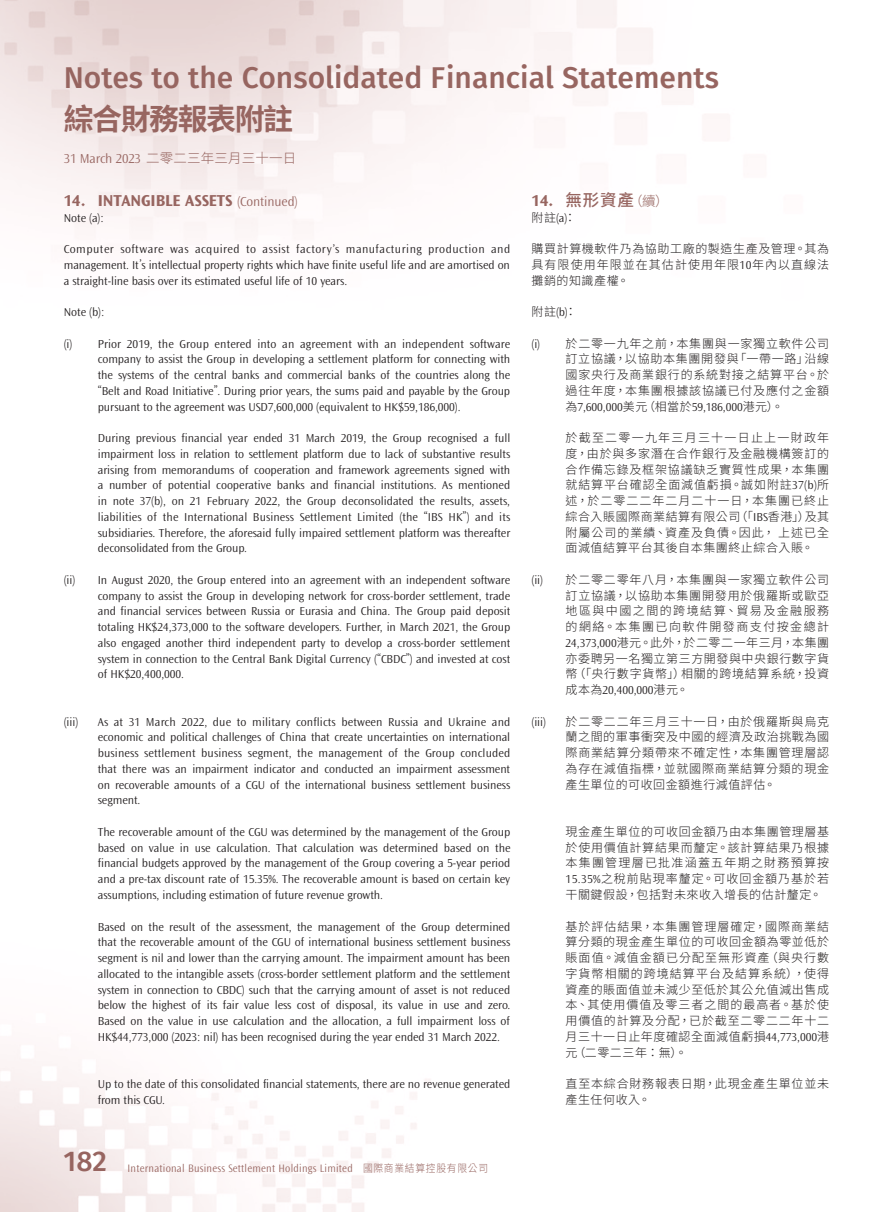
<style>
.page{position:relative;width:893px;height:1212px;background:#fff}
.page>*{position:absolute;margin:0;border:0;box-sizing:border-box;transform-origin:0 0}
.t1{font:500 30px "Fira Sans";color:#976560}
.t2{font:700 30px "Source Han Sans TC";letter-spacing:-.05em;color:#976560}
.t3{font:500 28.5px "Fira Sans";color:#976560}
.Heading_1{font:700 16.5px "Ocean Sans Std";letter-spacing:-.005em;color:#976560}
.C_Heading_1{font:500 16.5px "Source Han Sans TC";color:#976560}
.t4{font:300 13.5px "Ocean Sans Std";letter-spacing:-.01em;color:#976560}
.Notes{font:300 12px/15.8px "Ocean Sans Std";letter-spacing:-.005em;color:#231f20;text-align:justify}
.C_Notes{font:300 12px/15.8px "Source Han Sans TC";letter-spacing:.065em;color:#231f20;text-align:justify}
.C_Notes-2{font:300 12px "Ocean Sans Std";color:#231f20}
.t5{font:300 11.25px "Ocean Sans Std";letter-spacing:.025em;color:#976560;scale:.93 1}
.s1{font-family:"Source Han Sans TC"}
.s2{font-weight:300;font-size:13.5px}
.s3{font-family:"Source Han Sans TC";font-size:10.5px}
.s4{font-family:"Ocean Sans Std";font-weight:700}
.s5{font-family:"Ocean Sans Std"}
</style>
<div class="page">
<h1 class="t1" style="left:64px;top:56px;width:657px">Notes to the Consolidated Financial Statements</h1>
<h1 class="t2" style="left:64px;top:102px;width:231px">綜合財務報表附註</h1>
<p class="t4" style="left:64px;top:151px;width:234px">31 March 2023 <span class="s1">二零二三年三月三十一日</span></p>
<p class="Heading_1" style="left:64px;top:191px;width:236px">14. INTANGIBLE ASSETS <span class="s2">(Continued)</span></p>
<p class="Notes" style="left:64px;top:210px;width:41px">Note (a):</p>
<p class="Notes" style="left:64px;top:241px;width:448px">Computer software was acquired to assist factory’s manufacturing production and management. It’s intellectual property rights which have finite useful life and are amortised on a straight-line basis over its estimated useful life of 10 years.</p>
<p class="Notes" style="left:64px;top:304px;width:42px">Note (b):</p>
<p class="Notes" style="left:98px;top:336px;width:414px;text-indent:-34px">(i) Prior 2019, the Group entered into an agreement with an independent software company to assist the Group in developing a settlement platform for connecting with the systems of the central banks and commercial banks of the countries along the “Belt and Road Initiative”. During prior years, the sums paid and payable by the Group pursuant to the agreement was USD7,600,000 (equivalent to HK$59,186,000).</p>
<p class="Notes" style="left:98px;top:430px;width:414px">During previous financial year ended 31 March 2019, the Group recognised a full impairment loss in relation to settlement platform due to lack of substantive results arising from memorandums of cooperation and framework agreements signed with a number of potential cooperative banks and financial institutions. As mentioned in note 37(b), on 21 February 2022, the Group deconsolidated the results, assets, liabilities of the International Business Settlement Limited (the “IBS HK”) and its subsidiaries. Therefore, the aforesaid fully impaired settlement platform was thereafter deconsolidated from the Group.</p>
<p class="Notes" style="left:64px;top:572px;width:13px">(ii)</p>
<p class="Notes" style="left:98px;top:572px;width:414px">In August 2020, the Group entered into an agreement with an independent software company to assist the Group in developing network for cross-border settlement, trade and financial services between Russia or Eurasia and China. The Group paid deposit totaling HK$24,373,000 to the software developers. Further, in March 2021, the Group also engaged another third independent party to develop a cross-border settlement system in connection to the Central Bank Digital Currency (“CBDC”) and invested at cost of HK$20,400,000.</p>
<p class="Notes" style="left:64px;top:714px;width:16px">(iii)</p>
<p class="Notes" style="left:98px;top:714px;width:414px">As at 31 March 2022, due to military conflicts between Russia and Ukraine and economic and political challenges of China that create uncertainties on international business settlement business segment, the management of the Group concluded that there was an impairment indicator and conducted an impairment assessment on recoverable amounts of a CGU of the international business settlement business segment.</p>
<p class="Notes" style="left:98px;top:824px;width:414px">The recoverable amount of the CGU was determined by the management of the Group based on value in use calculation. That calculation was determined based on the financial budgets approved by the management of the Group covering a 5-year period and a pre-tax discount rate of 15.35%. The recoverable amount is based on certain key assumptions, including estimation of future revenue growth.</p>
<p class="Notes" style="left:98px;top:919px;width:414px">Based on the result of the assessment, the management of the Group determined that the recoverable amount of the CGU of international business settlement business segment is nil and lower than the carrying amount. The impairment amount has been allocated to the intangible assets (cross-border settlement platform and the settlement system in connection to CBDC) such that the carrying amount of asset is not reduced below the highest of its fair value less cost of disposal, its value in use and zero.<br>Based on the value in use calculation and the allocation, a full impairment loss of HK$44,773,000 (2023: nil) has been recognised during the year ended 31 March 2022.</p>
<p class="Notes" style="left:98px;top:1076px;width:414px">Up to the date of this consolidated financial statements, there are no revenue generated from this CGU.</p>
<h2 class="t3" style="left:64px;top:1141px;width:45px">182</h2>
<p class="t5" style="left:127px;top:1162px;width:389px">International Business Settlement Holdings Limited<span class="s3">　國際商業結算控股有限公司</span></p>
<p class="C_Heading_1" style="left:531px;top:191px;width:139px"><span class="s4">14.</span> 無形資產<span class="s2">（續）</span></p>
<p class="C_Notes" style="left:531px;top:210px;width:46px">附註<span class="s5">(a)</span>：</p>
<p class="C_Notes" style="left:531px;top:241px;width:299px">購買計算機軟件乃為協助工廠的製造生產及管理。其為具有限使用年限並在其估計使用年限<span class="s5">10</span>年內以直線法攤銷的知識產權。</p>
<p class="C_Notes" style="left:531px;top:304px;width:47px">附註<span class="s5">(b)</span>：</p>
<p class="C_Notes" style="left:566px;top:336px;width:265px;text-indent:-34px"><span class="s5">(i)</span> 於二零一九年之前，本集團與一家獨立軟件公司訂立協議，以協助本集團開發與「一帶一路」沿線國家央行及商業銀行的系統對接之結算平台。於過往年度，本集團根據該協議已付及應付之金額為<span class="s5">7,600,000</span>美元（相當於<span class="s5">59,186,000</span>港元）。</p>
<p class="C_Notes" style="left:566px;top:430px;width:265px">於截至二零一九年三月三十一日止上一財政年度，由於與多家潛在合作銀行及金融機構簽訂的合作備忘錄及框架協議缺乏實質性成果，本集團就結算平台確認全面減值虧損。誠如附註<span class="s5">37(b)</span>所述，於二零二二年二月二十一日，本集團已終止綜合入賬國際商業結算有限公司（「<span class="s5">IBS</span>香港」）及其附屬公司的業績、資產及負債。因此，上述已全面減值結算平台其後自本集團終止綜合入賬。</p>
<p class="C_Notes-2" style="left:531px;top:573px;width:13px">(ii)</p>
<p class="C_Notes" style="left:566px;top:572px;width:265px">於二零二零年八月，本集團與一家獨立軟件公司訂立協議，以協助本集團開發用於俄羅斯或歐亞地區與中國之間的跨境結算、貿易及金融服務的網絡。本集團已向軟件開發商支付按金總計<span class="s5">24,373,000</span>港元。此外，於二零二一年三月，本集團亦委聘另一名獨立第三方開發與中央銀行數字貨幣（「央行數字貨幣」）相關的跨境結算系統，投資成本為<span class="s5">20,400,000</span>港元。</p>
<p class="C_Notes-2" style="left:531px;top:715px;width:16px">(iii)</p>
<p class="C_Notes" style="left:566px;top:714px;width:265px">於二零二二年三月三十一日，由於俄羅斯與烏克蘭之間的軍事衝突及中國的經濟及政治挑戰為國際商業結算分類帶來不確定性，本集團管理層認為存在減值指標，並就國際商業結算分類的現金產生單位的可收回金額進行減值評估。</p>
<p class="C_Notes" style="left:566px;top:824px;width:265px">現金產生單位的可收回金額乃由本集團管理層基於使用價值計算結果而釐定。該計算結果乃根據本集團管理層已批准涵蓋五年期之財務預算按<span class="s5">15.35%</span>之稅前貼現率釐定。可收回金額乃基於若干關鍵假設，包括對未來收入增長的估計釐定。</p>
<p class="C_Notes" style="left:566px;top:918px;width:265px">基於評估結果，本集團管理層確定，國際商業結算分類的現金產生單位的可收回金額為零並低於賬面值。減值金額已分配至無形資產（與央行數字貨幣相關的跨境結算平台及結算系統），使得資產的賬面值並未減少至低於其公允值減出售成本、其使用價值及零三者之間的最高者。基於使用價值的計算及分配，已於截至二零二二年十二月三十一日止年度確認全面減值虧損<span class="s5">44,773,000</span>港元（二零二三年：無）。</p>
<p class="C_Notes" style="left:566px;top:1076px;width:265px">直至本綜合財務報表日期，此現金產生單位並未產生任何收入。</p>
</div>
